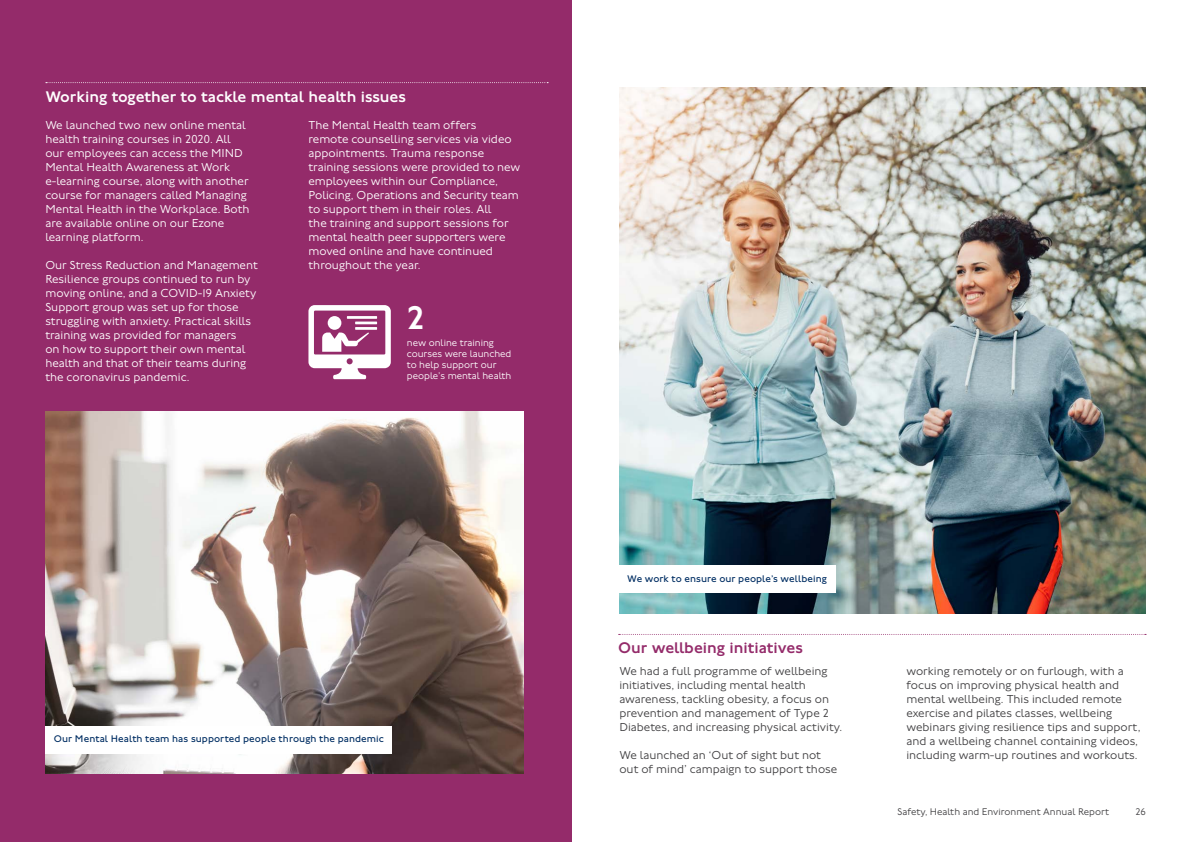
<style>
.page{position:relative;width:1191px;height:842px;background:#fff}
.page>*{position:absolute;margin:0;border:0;box-sizing:border-box;transform-origin:0 0}
.Infographic_figure_white_34_36{font:500 34px "Johnston 100";color:#fff}
.Story_Header_16_18_W_O_h3{font:500 16px "Johnston 100";color:#fff}
.Story_Header_16_18_h3{font:500 16px "Johnston 100";color:#942b6a}
.Body_12_14_W_O_P{font:300 12px/14px "Johnston 100";color:#fff}
.Body_12_14_P{font:300 12px/14px "Johnston 100";color:#414042}
.PictureCaption_10_12_P{font:10px "Johnston 100";letter-spacing:.01em;color:#002e63}
.imfographic_explanation_white{font:300 10px/11px "Johnston 100";color:#fff}
.t1{font:300 10px "Johnston 100";color:#414042}
</style>
<div class="page">
<div style="left:0;top:0;width:571px;height:842px;background:#942b6a"></div>
<svg style="left:46px;top:82px;width:502px;height:1px"></svg>
<svg style="left:308px;top:305px;width:83px;height:74px"></svg>
<img style="left:45px;top:412px;width:479px;height:361px">
<div style="left:45px;top:726px;width:347px;height:27px;background:#fff"></div>
<svg style="left:618px;top:634px;width:528px;height:1px"></svg>
<img style="left:619px;top:87px;width:526px;height:526px">
<div style="left:618px;top:565px;width:217px;height:28px;background:#fff"></div>
<h3 class="Story_Header_16_18_W_O_h3" style="left:45px;top:87px;width:362px">Working together to tackle mental health issues</h3>
<p class="Body_12_14_W_O_P" style="left:45px;top:119px;width:206px">We launched two new online mental health training courses in 2020. All our employees can access the MIND Mental Health Awareness at Work e-learning course, along with another course for managers called Managing Mental Health in the Workplace. Both are available online on our Ezone learning platform.</p>
<p class="Body_12_14_W_O_P" style="left:45px;top:259px;width:214px">Our Stress Reduction and Management Resilience groups continued to run by moving online, and a COVID-19 Anxiety Support group was set up for those struggling with anxiety. Practical skills training was provided for managers<br>on how to support their own mental health and that of their teams during the coronavirus pandemic.</p>
<p class="Body_12_14_W_O_P" style="left:308px;top:119px;width:213px">The Mental Health team offers<br>remote counselling services via video appointments. Trauma response training sessions were provided to new employees within our Compliance, Policing, Operations and Security team to support them in their roles. All<br>the training and support sessions for mental health peer supporters were moved online and have continued throughout the year.</p>
<p class="Infographic_figure_white_34_36" style="left:407px;top:299px;width:19px">2</p>
<p class="imfographic_explanation_white" style="left:407px;top:337px;width:106px">new online training courses were launched to help support our people’s mental health</p>
<p class="PictureCaption_10_12_P" style="left:54px;top:733px;width:331px">Our Mental Health team has supported people through the pandemic</p>
<p class="PictureCaption_10_12_P" style="left:627px;top:573px;width:201px">We work to ensure our people’s wellbeing</p>
<h3 class="Story_Header_16_18_h3" style="left:618px;top:639px;width:186px">Our wellbeing initiatives</h3>
<p class="Body_12_14_P" style="left:619px;top:665px;width:224px">We had a full programme of wellbeing initiatives, including mental health awareness, tackling obesity, a focus on prevention and management of Type 2<br>Diabetes, and increasing physical activity.</p>
<p class="Body_12_14_P" style="left:619px;top:749px;width:219px">We launched an ‘Out of sight but not out of mind’ campaign to support those</p>
<p class="Body_12_14_P" style="left:906px;top:665px;width:235px">working remotely or on furlough, with a focus on improving physical health and mental wellbeing. This included remote exercise and pilates classes, wellbeing webinars giving resilience tips and support, and a wellbeing channel containing videos, including warm-up routines and workouts.</p>
<p class="t1" style="left:897px;top:807px;width:213px">Safety, Health and Environment Annual Report</p>
<p class="t1" style="left:1135px;top:807px;width:12px">26</p>
</div>
